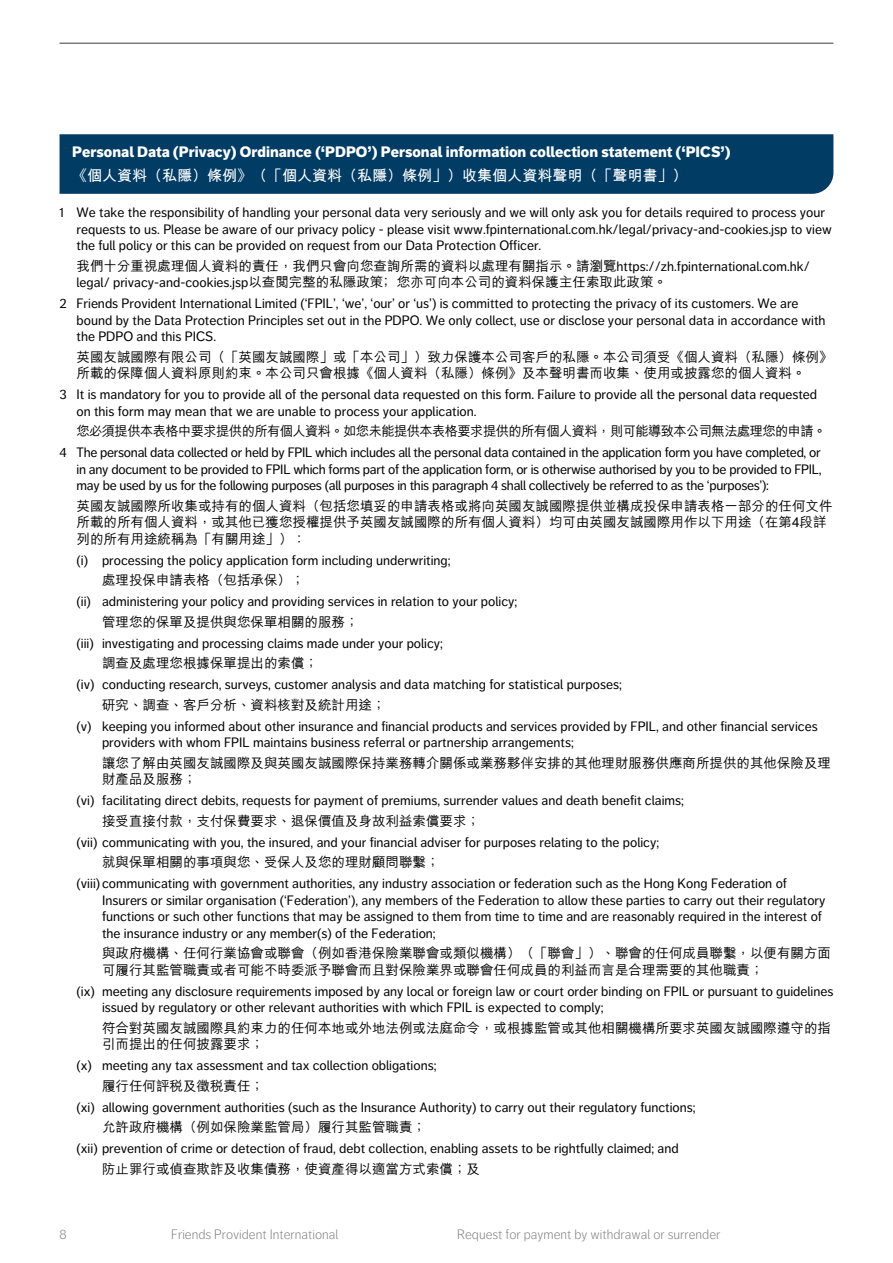
<style>
.page{position:relative;width:893px;height:1263px;background:#fff}
.page>*{position:absolute;margin:0;border:0;box-sizing:border-box;transform-origin:0 0}
.App_Form_Section_hea{font:900 15px "Friends Life Dagny";color:#fff}
.App_Form_Section_hea-2{font:700 15px "M Hei HK";color:#fff}
.App_Form_Body_Text{font:13.5px/16.5px "Friends Life Dagny";color:#000}
.App_Form_Body_Text-2{font:500 13.5px/16.5px "M Hei HK";color:#000}
.Running_Footer{font:300 13.5px "Friends Life Dagny";color:#7c7b7b}
.App_Form_Body_Text-3{font:500 13.5px "M Hei HK";letter-spacing:-.04em;color:#000}
.s1{font-family:"Friends Life Dagny";font-weight:400}
</style>
<div class="page">
<hr style="left:60px;top:43px;width:773px;height:1px;background:#7c7b7b">
<div style="left:60px;top:134px;width:773px;height:60px;background:#003c64"></div>
<p class="App_Form_Section_hea" style="left:72px;top:142px;width:660px">Personal Data (Privacy) Ordinance (‘PDPO’) Personal information collection statement (‘PICS’)</p>
<p class="App_Form_Section_hea-2" style="left:72px;top:164px;width:617px">《個人資料（私隱）條例》（「個人資料（私隱）條例」）收集個人資料聲明（「聲明書」）</p>
<p class="App_Form_Body_Text" style="left:77px;top:204px;width:757px;text-indent:-17px">1 We take the responsibility of handling your personal data very seriously and we will only ask you for details required to process your requests to us. Please be aware of our privacy policy - please visit www.fpinternational.com.hk/legal/privacy-and-cookies.jsp to view the full policy or this can be provided on request from our Data Protection Officer.</p>
<p class="App_Form_Body_Text-2" style="left:77px;top:257px;width:735px">我們十分重視處理個人資料的責任，我們只會向您查詢所需的資料以處理有關指示。請瀏覽<span class="s1">https://zh.fpinternational.com.hk/ legal/ privacy-and-cookies.jsp</span>以查閱完整的私隱政策﹔您亦可向本公司的資料保護主任索取此政策。</p>
<p class="App_Form_Body_Text" style="left:77px;top:295px;width:751px;text-indent:-17px">2 Friends Provident International Limited (‘FPIL’, ‘we’, ‘our’ or ‘us’) is committed to protecting the privacy of its customers. We are bound by the Data Protection Principles set out in the PDPO. We only collect, use or disclose your personal data in accordance with the PDPO and this PICS.</p>
<p class="App_Form_Body_Text-2" style="left:77px;top:348px;width:758px">英國友誠國際有限公司（「英國友誠國際」或「本公司」）致力保護本公司客戶的私隱。本公司須受《個人資料（私隱）條例》所載的保障個人資料原則約束。本公司只會根據《個人資料（私隱）條例》及本聲明書而收集、使用或披露您的個人資料。</p>
<p class="App_Form_Body_Text" style="left:77px;top:386px;width:742px;text-indent:-17px">3 It is mandatory for you to provide all of the personal data requested on this form. Failure to provide all the personal data requested on this form may mean that we are unable to process your application.</p>
<p class="App_Form_Body_Text-3" style="left:77px;top:422px;width:751px">您必須提供本表格中要求提供的所有個人資料。如您未能提供本表格要求提供的所有個人資料，則可能導致本公司無法處理您的申請。</p>
<p class="App_Form_Body_Text" style="left:77px;top:444px;width:746px;text-align:justify;text-indent:-17px">4 The personal data collected or held by FPIL which includes all the personal data contained in the application form you have completed, or in any document to be provided to FPIL which forms part of the application form, or is otherwise authorised by you to be provided to FPIL, may be used by us for the following purposes (all purposes in this paragraph 4 shall collectively be referred to as the ‘purposes’):</p>
<p class="App_Form_Body_Text-2" style="left:77px;top:497px;width:758px">英國友誠國際所收集或持有的個人資料（包括您填妥的申請表格或將向英國友誠國際提供並構成投保申請表格一部分的任何文件所載的所有個人資料，或其他已獲您授權提供予英國友誠國際的所有個人資料）均可由英國友誠國際用作以下用途（在第4段詳列的所有用途統稱為「有關用途」）：</p>
<p class="App_Form_Body_Text" style="left:77px;top:552px;width:376px">(i) processing the policy application form including underwriting;</p>
<p class="App_Form_Body_Text-2" style="left:102px;top:571px;width:204px">處理投保申請表格（包括承保）；</p>
<p class="App_Form_Body_Text" style="left:77px;top:593px;width:442px">(ii) administering your policy and providing services in relation to your policy;</p>
<p class="App_Form_Body_Text-2" style="left:102px;top:613px;width:258px">管理您的保單及提供與您保單相關的服務；</p>
<p class="App_Form_Body_Text" style="left:77px;top:635px;width:368px">(iii) investigating and processing claims made under your policy;</p>
<p class="App_Form_Body_Text-2" style="left:102px;top:654px;width:217px">調查及處理您根據保單提出的索償；</p>
<p class="App_Form_Body_Text" style="left:77px;top:676px;width:547px">(iv) conducting research, surveys, customer analysis and data matching for statistical purposes;</p>
<p class="App_Form_Body_Text-2" style="left:102px;top:696px;width:285px">研究、調查、客戶分析、資料核對及統計用途；</p>
<p class="App_Form_Body_Text" style="left:102px;top:718px;width:717px;text-indent:-26px">(v) keeping you informed about other insurance and financial products and services provided by FPIL, and other financial services providers with whom FPIL maintains business referral or partnership arrangements;</p>
<p class="App_Form_Body_Text-2" style="left:102px;top:754px;width:730px">讓您了解由英國友誠國際及與英國友誠國際保持業務轉介關係或業務夥伴安排的其他理財服務供應商所提供的其他保險及理財產品及服務；</p>
<p class="App_Form_Body_Text" style="left:77px;top:792px;width:609px">(vi) facilitating direct debits, requests for payment of premiums, surrender values and death benefit claims;</p>
<p class="App_Form_Body_Text-2" style="left:102px;top:812px;width:379px">接受直接付款，支付保費要求、退保價值及身故利益索償要求；</p>
<p class="App_Form_Body_Text" style="left:77px;top:834px;width:584px">(vii) communicating with you, the insured, and your financial adviser for purposes relating to the policy;</p>
<p class="App_Form_Body_Text-2" style="left:102px;top:853px;width:339px">就與保單相關的事項與您、受保人及您的理財顧問聯繫；</p>
<p class="App_Form_Body_Text" style="left:102px;top:875px;width:725px;text-indent:-26px">(viii) communicating with government authorities, any industry association or federation such as the Hong Kong Federation of Insurers or similar organisation (‘Federation’), any members of the Federation to allow these parties to carry out their regulatory functions or such other functions that may be assigned to them from time to time and are reasonably required in the interest of the insurance industry or any member(s) of the Federation;</p>
<p class="App_Form_Body_Text-2" style="left:102px;top:944px;width:730px">與政府機構、任何行業協會或聯會（例如香港保險業聯會或類似機構）（「聯會」）、聯會的任何成員聯繫，以便有關方面可履行其監管職責或者可能不時委派予聯會而且對保險業界或聯會任何成員的利益而言是合理需要的其他職責；</p>
<p class="App_Form_Body_Text" style="left:102px;top:983px;width:733px;text-indent:-26px">(ix) meeting any disclosure requirements imposed by any local or foreign law or court order binding on FPIL or pursuant to guidelines issued by regulatory or other relevant authorities with which FPIL is expected to comply;</p>
<p class="App_Form_Body_Text-2" style="left:102px;top:1019px;width:730px">符合對英國友誠國際具約束力的任何本地或外地法例或法庭命令，或根據監管或其他相關機構所要求英國友誠國際遵守的指引而提出的任何披露要求；</p>
<p class="App_Form_Body_Text" style="left:77px;top:1057px;width:361px">(x) meeting any tax assessment and tax collection obligations;</p>
<p class="App_Form_Body_Text-2" style="left:102px;top:1077px;width:163px">履行任何評稅及徵稅責任；</p>
<p class="App_Form_Body_Text" style="left:77px;top:1099px;width:621px">(xi) allowing government authorities (such as the Insurance Authority) to carry out their regulatory functions;</p>
<p class="App_Form_Body_Text-2" style="left:102px;top:1118px;width:325px">允許政府機構（例如保險業監管局）履行其監管職責；</p>
<p class="App_Form_Body_Text" style="left:77px;top:1140px;width:604px">(xii) prevention of crime or detection of fraud, debt collection, enabling assets to be rightfully claimed; and</p>
<p class="App_Form_Body_Text-2" style="left:102px;top:1160px;width:379px">防止罪行或偵查欺詐及收集債務，使資產得以適當方式索償；及</p>
<p class="Running_Footer" style="left:60px;top:1226px;width:9px">8</p>
<p class="Running_Footer" style="left:171px;top:1226px;width:169px">Friends Provident International</p>
<p class="Running_Footer" style="left:457px;top:1226px;width:265px">Request for payment by withdrawal or surrender</p>
</div>
